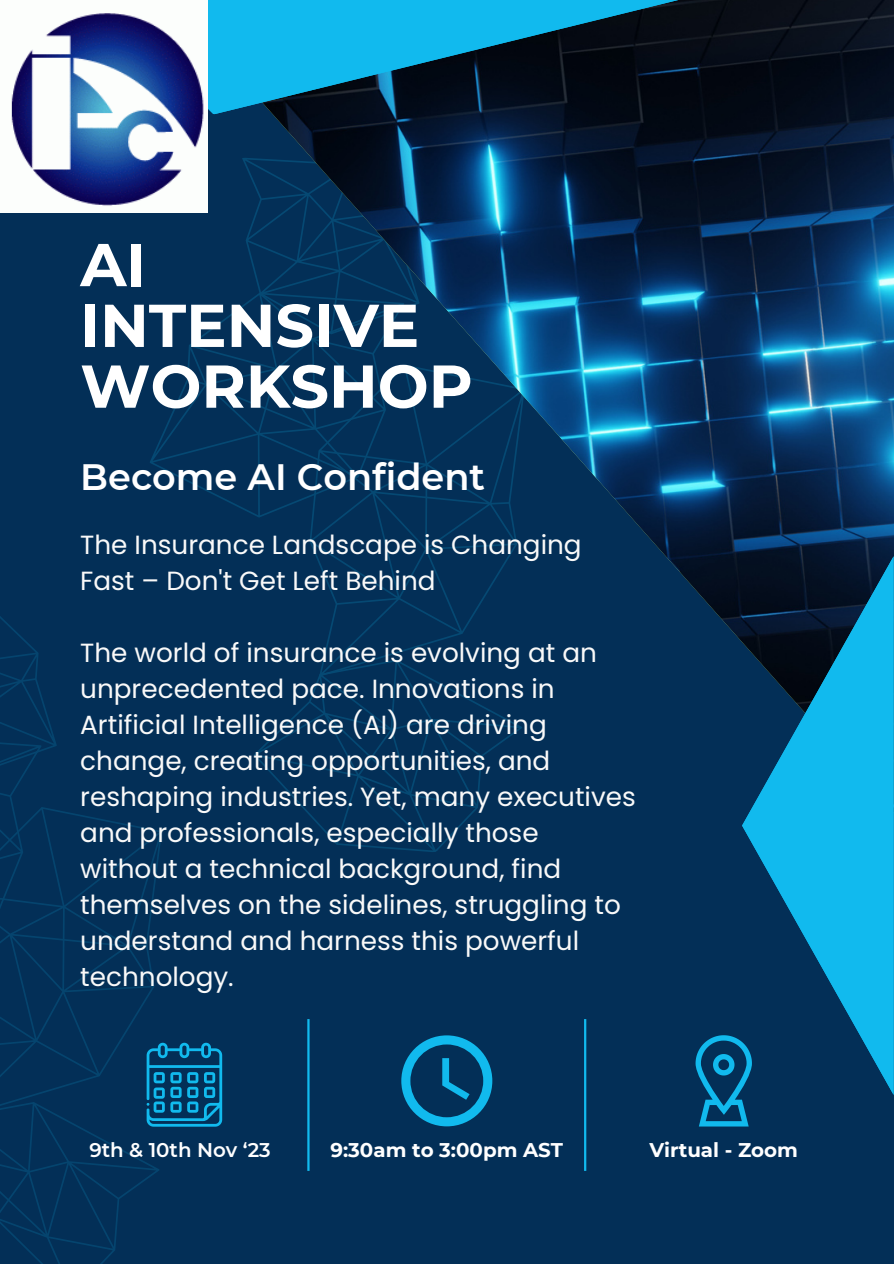
<style>
.page{position:relative;width:894px;height:1264px;background:#fff}
.page>*{position:absolute;margin:0;border:0;box-sizing:border-box;transform-origin:0 0}
.t1{font:700 60.3px/60.8px "Montserrat";color:#fff}
.t2{font:600 36.6px "Montserrat";color:#fff}
.t3{font:26.25px/36px "Poppins";color:#f9f9f9}
.t4{font:700 19.8px "Montserrat";color:#fff}
.t5{font:600 19.8px "Montserrat";color:#fff}
</style>
<div class="page">
<div style="left:0;top:0;width:893px;height:1263px;background:#032f57"></div>
<svg style="left:0;top:616px;width:57px;height:159px"></svg>
<svg style="left:0;top:775px;width:223px;height:344px"></svg>
<img style="left:147px;top:0;width:746px;height:842px">
<hr style="left:307px;top:1019px;width:2px;height:151px;background:#11baee">
<hr style="left:584px;top:1019px;width:2px;height:151px;background:#11baee">
<svg style="left:207px;top:0;width:487px;height:114px;background:#0b6282"></svg>
<svg style="left:741px;top:556px;width:152px;height:538px"></svg>
<svg style="left:0;top:1042px;width:222px;height:221px"></svg>
<svg style="left:401px;top:1035px;width:91px;height:91px"></svg>
<svg style="left:695px;top:1035px;width:56px;height:91px"></svg>
<img style="left:0;top:0;width:207px;height:213px">
<p class="t1" style="left:80px;top:234px;width:394px">AI<br>INTENSIVE<br>WORKSHOP</p>
<p class="t2" style="left:80px;top:454px;width:406px">Become AI Confident</p>
<p class="t3" style="left:80px;top:526px;width:503px">The Insurance Landscape is Changing<br>Fast – Don't Get Left Behind</p>
<p class="t3" style="left:80px;top:634px;width:557px">The world of insurance is evolving at an unprecedented pace. Innovations in Artificial Intelligence (AI) are driving change, creating opportunities, and reshaping industries. Yet, many executives and professionals, especially those without a technical background, find themselves on the sidelines, struggling to understand and harness this powerful technology.</p>
<p class="t5" style="left:89px;top:1137px;width:183px">9th &amp; 10th Nov ‘23</p>
<p class="t4" style="left:330px;top:1137px;width:234px">9:30am to 3:00pm AST</p>
<p class="t4" style="left:649px;top:1137px;width:150px">Virtual - Zoom</p>
</div>
